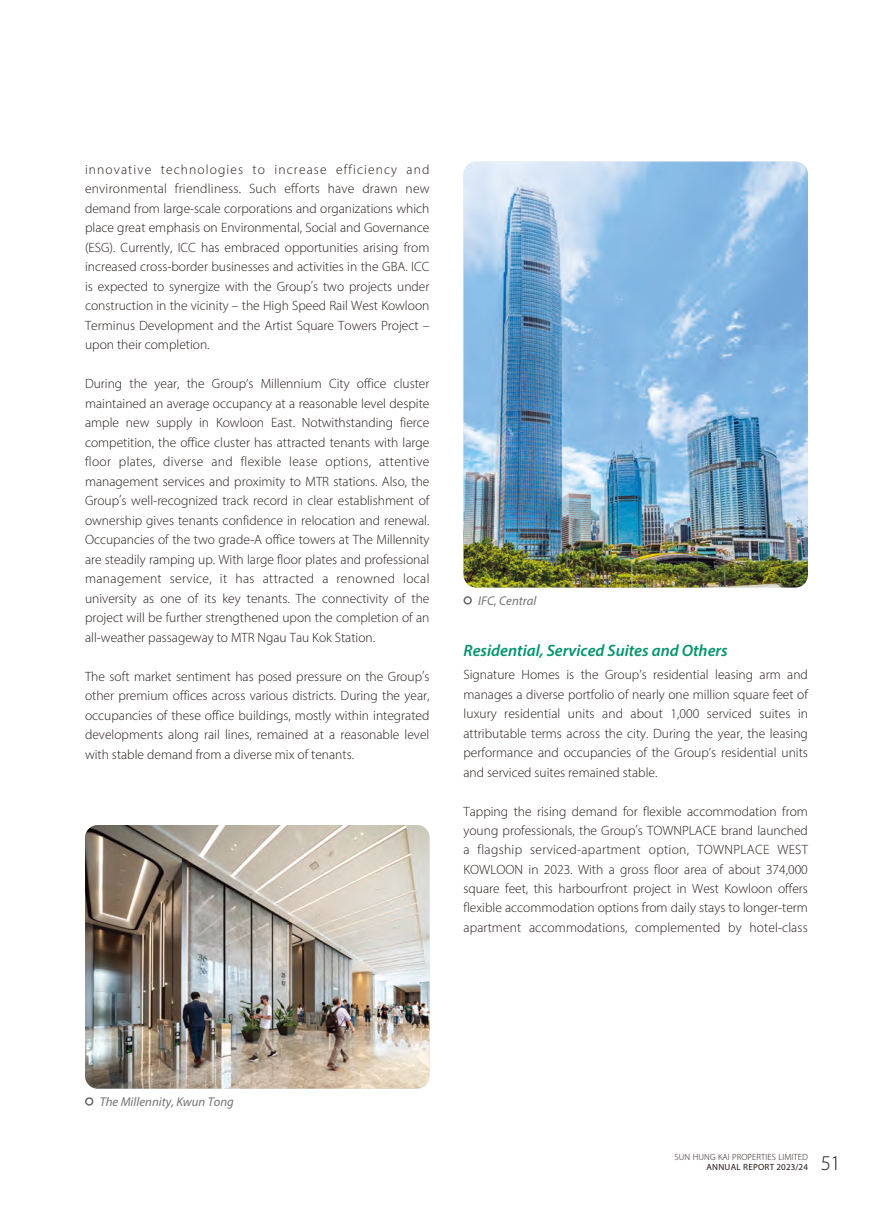
<style>
.page{position:relative;width:893px;height:1212px;background:#fff}
.page>*{position:absolute;margin:0;border:0;box-sizing:border-box;transform-origin:0 0}
.t1{font:300 21px "Myriad Pro";color:#231916}
.t2{font:italic 600 16.5px "Myriad Pro";color:#00956b}
.t3{font:300 13.5px/19.5px "Myriad Pro";color:#231916;text-align:justify}
.t4{font:italic 12.75px "Myriad Pro";color:#727272}
.t5{font:300 9px "Myriad Pro";letter-spacing:.01em;color:#231916}
.t6{font:9px "Myriad Pro";letter-spacing:.03em;color:#231916}
</style>
<div class="page">
<img style="left:463px;top:162px;width:345px;height:425px">
<div style="left:463px;top:596px;width:9px;height:8px;border:2px solid #696868;border-radius:50%"></div>
<img style="left:85px;top:825px;width:344px;height:264px">
<div style="left:85px;top:1097px;width:8px;height:9px;border:2px solid #696868;border-radius:50%"></div>
<p class="t3" style="left:85px;top:159px;width:346px">innovative technologies to increase efficiency and environmental friendliness. Such efforts have drawn new demand from large-scale corporations and organizations which place great emphasis on Environmental, Social and Governance (ESG). Currently, ICC has embraced opportunities arising from increased cross-border businesses and activities in the GBA. ICC is expected to synergize with the Group’s two projects under construction in the vicinity – the High Speed Rail West Kowloon Terminus Development and the Artist Square Towers Project – upon their completion.</p>
<p class="t3" style="left:85px;top:374px;width:346px">During the year, the Group’s Millennium City office cluster maintained an average occupancy at a reasonable level despite ample new supply in Kowloon East. Notwithstanding fierce competition, the office cluster has attracted tenants with large floor plates, diverse and flexible lease options, attentive management services and proximity to MTR stations. Also, the Group’s well-recognized track record in clear establishment of ownership gives tenants confidence in relocation and renewal.<br>Occupancies of the two grade-A office towers at The Millennity are steadily ramping up. With large floor plates and professional management service, it has attracted a renowned local university as one of its key tenants. The connectivity of the project will be further strengthened upon the completion of an all-weather passageway to MTR Ngau Tau Kok Station.</p>
<p class="t3" style="left:85px;top:666px;width:346px">The soft market sentiment has posed pressure on the Group’s other premium offices across various districts. During the year, occupancies of these office buildings, mostly within integrated developments along rail lines, remained at a reasonable level with stable demand from a diverse mix of tenants.</p>
<p class="t4" style="left:478px;top:592px;width:60px">IFC, Central</p>
<p class="t2" style="left:463px;top:639px;width:266px">Residential, Serviced Suites and Others</p>
<p class="t3" style="left:463px;top:665px;width:346px">Signature Homes is the Group’s residential leasing arm and manages a diverse portfolio of nearly one million square feet of luxury residential units and about 1,000 serviced suites in attributable terms across the city. During the year, the leasing performance and occupancies of the Group’s residential units and serviced suites remained stable.</p>
<p class="t3" style="left:463px;top:801px;width:346px">Tapping the rising demand for flexible accommodation from young professionals, the Group’s TOWNPLACE brand launched a flagship serviced-apartment option, TOWNPLACE WEST KOWLOON in 2023. With a gross floor area of about 374,000 square feet, this harbourfront project in West Kowloon offers flexible accommodation options from daily stays to longer-term apartment accommodations, complemented by hotel-class</p>
<p class="t4" style="left:100px;top:1093px;width:136px">The Millennity, Kwun Tong</p>
<p class="t5" style="left:675px;top:1151px;width:135px">SUN HUNG KAI PROPERTIES LIMITED</p>
<p class="t6" style="left:706px;top:1162px;width:103px">ANNUAL REPORT 2023/24</p>
<h1 class="t1" style="left:821px;top:1150px;width:22px">51</h1>
</div>
